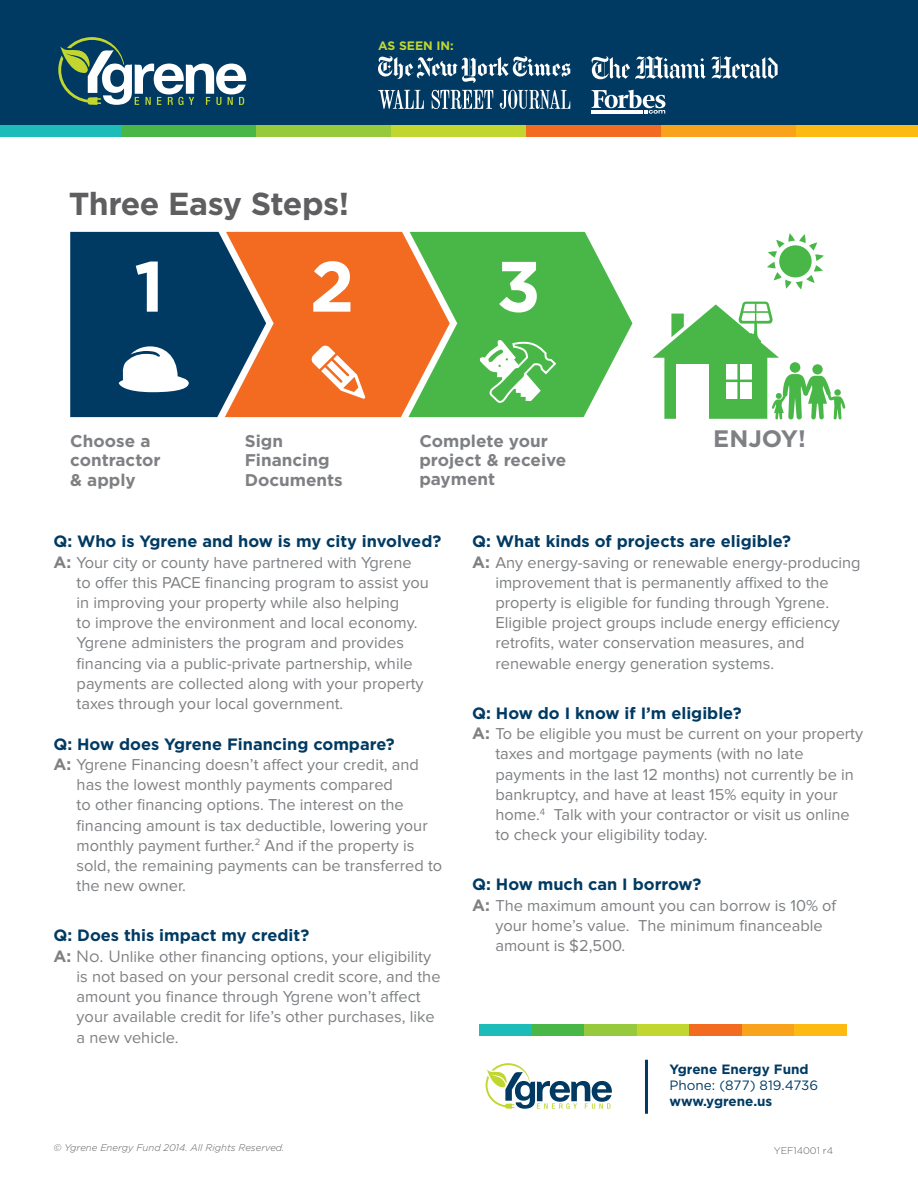
<style>
.page{position:relative;width:918px;height:1188px;background:#fff}
.page>*{position:absolute;margin:0;border:0;box-sizing:border-box;transform-origin:0 0}
.t1{font:700 71.1px "Gotham";color:#fff}
.t2{font:700 31.8px "Gotham";letter-spacing:-.015em;color:#5f5f62}
.t3{font:700 23.85px "Gotham";color:#7e8083}
.t4{font:700 16.95px/19.2px "Gotham";color:#7e8083}
.t5{font:16.35px/20.2px "Proxima Nova";color:#7e8083}
.t6{font:700 16.35px "Gotham";color:#003a62}
.t7{font:700 13.5px "Gotham";color:#003a62}
.t8{font:13.5px "Gotham";color:#003a62}
.t9{font:700 12.15px "Gotham";color:#c1d72f}
.t10{font:italic 300 9.6px "Gotham";color:#5f5f62}
.t11{font:300 9.6px "Gotham";color:#5f5f62}
.s1{font-family:"Gotham";font-weight:700}
.s2{font-family:"Gotham"}
</style>
<div class="page">
<div style="left:0;top:0;width:918px;height:129px;background:#003a62"></div>
<div style="left:796px;top:125px;width:122px;height:12px;background:#fcba13"></div>
<div style="left:662px;top:125px;width:134px;height:12px;background:#f9a21c"></div>
<div style="left:526px;top:125px;width:136px;height:12px;background:#f36a21"></div>
<div style="left:392px;top:125px;width:134px;height:12px;background:#c1d72f"></div>
<div style="left:256px;top:125px;width:135px;height:12px;background:#97c93c"></div>
<div style="left:122px;top:125px;width:134px;height:12px;background:#49b748"></div>
<div style="left:0;top:125px;width:121px;height:12px;background:#1dbcb8"></div>
<svg style="left:58px;top:37px;width:188px;height:68px"></svg>
<div style="left:794px;top:1024px;width:53px;height:12px;background:#fcba13"></div>
<div style="left:742px;top:1024px;width:52px;height:12px;background:#f9a21c"></div>
<div style="left:689px;top:1024px;width:53px;height:12px;background:#f36a21"></div>
<div style="left:637px;top:1024px;width:52px;height:12px;background:#c1d72f"></div>
<div style="left:584px;top:1024px;width:53px;height:12px;background:#97c93c"></div>
<div style="left:532px;top:1024px;width:52px;height:12px;background:#49b748"></div>
<div style="left:479px;top:1024px;width:53px;height:12px;background:#1dbcb8"></div>
<svg style="left:457px;top:231px;width:176px;height:187px;fill:#49b748"></svg>
<svg style="left:274px;top:231px;width:183px;height:187px;fill:#f36a21"></svg>
<svg style="left:767px;top:233px;width:57px;height:57px"></svg>
<svg style="left:653px;top:302px;width:192px;height:118px"></svg>
<svg style="left:311px;top:345px;width:54px;height:54px"></svg>
<svg style="left:70px;top:231px;width:204px;height:187px"></svg>
<svg style="left:479px;top:340px;width:77px;height:63px"></svg>
<svg style="left:486px;top:1063px;width:126px;height:46px"></svg>
<hr style="left:645px;top:1060px;width:3px;height:54px;background:#003a62">
<svg style="left:378px;top:56px;width:193px;height:27px"></svg>
<svg style="left:592px;top:56px;width:186px;height:23px"></svg>
<svg style="left:378px;top:90px;width:46px;height:19px"></svg>
<svg style="left:431px;top:90px;width:62px;height:19px"></svg>
<svg style="left:499px;top:90px;width:71px;height:19px"></svg>
<svg style="left:592px;top:90px;width:73px;height:24px"></svg>
<p class="t9" style="left:378px;top:38px;width:77px">AS SEEN IN:</p>
<h2 class="t2" style="left:69px;top:183px;width:282px">Three Easy Steps!</h2>
<h1 class="t1" style="left:134px;top:239px;width:32px">1</h1>
<h1 class="t1" style="left:310px;top:239px;width:46px">2</h1>
<h1 class="t1" style="left:496px;top:239px;width:46px">3</h1>
<p class="t4" style="left:70px;top:431px;width:92px">Choose a contractor &amp; apply</p>
<p class="t4" style="left:245px;top:431px;width:100px">Sign<br>Financing<br>Documents</p>
<p class="t4" style="left:419px;top:431px;width:149px">Complete your project &amp; receive payment</p>
<h3 class="t3" style="left:713px;top:423px;width:94px">ENJOY!</h3>
<p class="t6" style="left:54px;top:531px;width:389px">Q: Who is Ygrene and how is my city involved?</p>
<p class="t5" style="left:77px;top:553px;width:354px;text-indent:-23px"><span class="s1">A:</span> Your city or county have partnered with Ygrene to offer this PACE financing program to assist you in improving your property while also helping<br>to improve the environment and local economy.<br>Ygrene administers the program and provides financing via a public-private partnership, while payments are collected along with your property taxes through your local government.</p>
<p class="t6" style="left:54px;top:733px;width:343px">Q: How does Ygrene Financing compare?</p>
<p class="t5" style="left:77px;top:755px;width:367px;text-indent:-23px"><span class="s1">A:</span> Ygrene Financing doesn’t affect your credit, and has the lowest monthly payments compared<br>to other financing options. The interest on the financing amount is tax deductible, lowering your monthly payment further.<sup>2</sup> And if the property is sold, the remaining payments can be transferred to the new owner.</p>
<p class="t6" style="left:53px;top:925px;width:257px">Q: Does this impact my credit?</p>
<p class="t5" style="left:77px;top:947px;width:365px;text-indent:-23px"><span class="s1">A:</span> <span class="s2">No. U</span>nlike other financing options, your eligibility is not based on your personal credit score, and the amount you finance through Ygrene won’t affect your available credit for life’s other purchases, like a new vehicle.</p>
<p class="t6" style="left:472px;top:531px;width:320px">Q: What kinds of projects are eligible?</p>
<p class="t5" style="left:495px;top:553px;width:367px;text-indent:-23px"><span class="s1">A:</span> Any energy-saving or renewable energy-producing improvement that is permanently affixed to the property is eligible for funding through Ygrene.<br>Eligible project groups include energy efficiency retrofits, water conservation measures, and renewable energy generation systems.</p>
<p class="t6" style="left:472px;top:702px;width:271px">Q: How do I know if I’m eligible?</p>
<p class="t5" style="left:495px;top:724px;width:369px;text-indent:-23px"><span class="s1">A:</span> To be eligible you must be current on your property taxes and mortgage payments (with no late payments in the last 12 months) not currently be in bankruptcy, and have at least 15% equity in your home.<sup>4</sup> Talk with your contractor or visit us online to check your eligibility today.</p>
<p class="t6" style="left:472px;top:874px;width:231px">Q: How much can I borrow?</p>
<p class="t5" style="left:495px;top:896px;width:342px;text-indent:-23px"><span class="s1">A:</span> The maximum amount you can borrow is 10% of your home’s value. The minimum financeable amount is $2,500.</p>
<p class="t7" style="left:670px;top:1060px;width:141px">Ygrene Energy Fund</p>
<p class="t8" style="left:670px;top:1077px;width:150px">Phone: (877) 819.4736</p>
<p class="t7" style="left:670px;top:1093px;width:104px">www.ygrene.us</p>
<p class="t10" style="left:54px;top:1141px;width:233px">© Ygrene Energy Fund 2014. All Rights Reserved.</p>
<p class="t11" style="left:774px;top:1144px;width:61px">YEF14001 r4</p>
</div>
